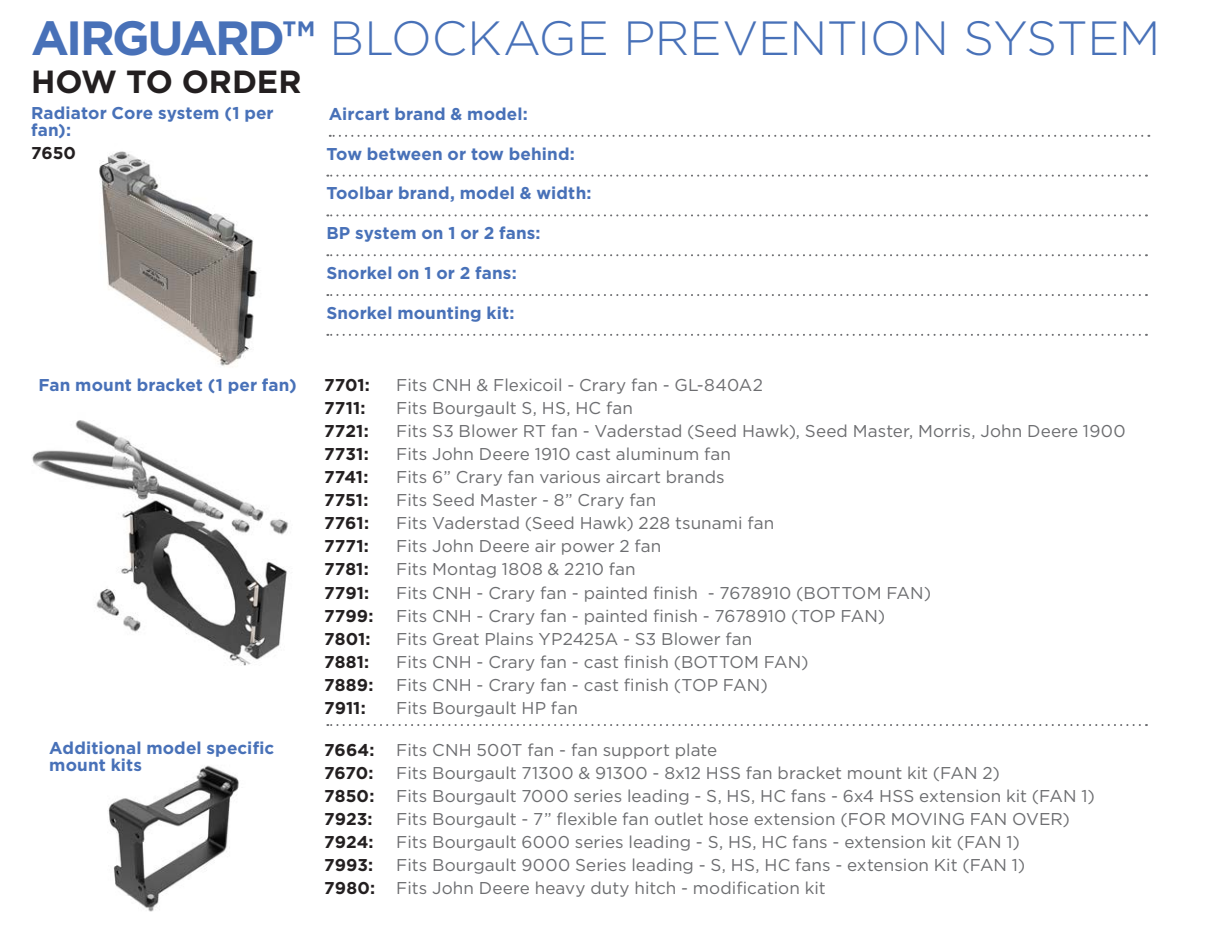
<style>
.page{position:relative;width:1224px;height:936px;background:#fff}
.page>*{position:absolute;margin:0;border:0;box-sizing:border-box;transform-origin:0 0}
.t1{font:300 48px "Gotham";letter-spacing:-.01em;color:#4871b8}
.t2{font:700 32px "Gotham";letter-spacing:-.005em;color:#231f20}
.t3{font:17.2px "Gotham";letter-spacing:.005em;color:#6c6d70}
.t4{font:700 17.2px/17.2px "Gotham";letter-spacing:.01em;color:#4871b8}
.t5{font:700 17.2px "Gotham";color:#231f20}
.s1{font-weight:700}
.s2{font-weight:700;color:#231f20}
</style>
<div class="page">
<img style="left:99px;top:151px;width:158px;height:215px">
<img style="left:32px;top:420px;width:257px;height:246px">
<img style="left:108px;top:765px;width:131px;height:147px">
<svg style="left:330px;top:135px;width:812px;height:2px"></svg>
<svg style="left:327px;top:175px;width:813px;height:2px"></svg>
<svg style="left:327px;top:214px;width:813px;height:2px"></svg>
<svg style="left:327px;top:254px;width:813px;height:2px"></svg>
<svg style="left:327px;top:294px;width:813px;height:2px"></svg>
<svg style="left:327px;top:334px;width:813px;height:2px"></svg>
<svg style="left:327px;top:724px;width:813px;height:2px"></svg>
<p class="t1" style="left:31px;top:8px;width:1131px"><span class="s1">AIRGUARD™</span> BLOCKAGE PREVENTION SYSTEM</p>
<p class="t2" style="left:31px;top:60px;width:272px">HOW TO ORDER</p>
<p class="t4" style="left:31px;top:104px;width:244px">Radiator Core system (1 per fan):</p>
<p class="t5" style="left:31px;top:141px;width:46px">7650</p>
<p class="t4" style="left:329px;top:105px;width:201px">Aircart brand &amp; model:</p>
<p class="t4" style="left:326px;top:145px;width:250px">Tow between or tow behind:</p>
<p class="t4" style="left:326px;top:185px;width:267px">Toolbar brand, model &amp; width:</p>
<p class="t4" style="left:326px;top:224px;width:216px">BP system on 1 or 2 fans:</p>
<p class="t4" style="left:326px;top:264px;width:192px">Snorkel on 1 or 2 fans:</p>
<p class="t4" style="left:326px;top:304px;width:190px">Snorkel mounting kit:</p>
<p class="t4" style="left:39px;top:377px;width:260px">Fan mount bracket (1 per fan)</p>
<p class="t5" style="left:324px;top:373px;width:47px">7701:</p>
<p class="t3" style="left:396px;top:374px;width:368px">Fits CNH &amp; Flexicoil - Crary fan - GL-840A2</p>
<p class="t5" style="left:324px;top:396px;width:43px">7711:</p>
<p class="t3" style="left:396px;top:397px;width:238px">Fits Bourgault S, HS, HC fan</p>
<p class="t5" style="left:324px;top:419px;width:46px">7721:</p>
<p class="t3" style="left:396px;top:420px;width:731px">Fits S3 Blower RT fan - Vaderstad (Seed Hawk), Seed Master, Morris, John Deere 1900</p>
<p class="t5" style="left:324px;top:442px;width:46px">7731:</p>
<p class="t3" style="left:396px;top:443px;width:336px">Fits John Deere 1910 cast aluminum fan</p>
<p class="t5" style="left:324px;top:466px;width:46px">7741:</p>
<p class="t3" style="left:396px;top:466px;width:330px">Fits 6” Crary fan various aircart brands</p>
<p class="t5" style="left:324px;top:489px;width:46px">7751:</p>
<p class="t3" style="left:396px;top:489px;width:262px">Fits Seed Master - 8” Crary fan</p>
<p class="t5" style="left:324px;top:512px;width:46px">7761:</p>
<p class="t3" style="left:396px;top:512px;width:380px">Fits Vaderstad (Seed Hawk) 228 tsunami fan</p>
<p class="t5" style="left:324px;top:535px;width:46px">7771:</p>
<p class="t3" style="left:396px;top:535px;width:267px">Fits John Deere air power 2 fan</p>
<p class="t5" style="left:324px;top:558px;width:46px">7781:</p>
<p class="t3" style="left:396px;top:558px;width:241px">Fits Montag 1808 &amp; 2210 fan</p>
<p class="t5" style="left:324px;top:581px;width:47px">7791:</p>
<p class="t3" style="left:396px;top:581px;width:536px">Fits CNH - Crary fan - painted finish - 7678910 (BOTTOM FAN)</p>
<p class="t5" style="left:324px;top:604px;width:51px">7799:</p>
<p class="t3" style="left:396px;top:605px;width:490px">Fits CNH - Crary fan - painted finish - 7678910 (TOP FAN)</p>
<p class="t5" style="left:324px;top:627px;width:48px">7801:</p>
<p class="t3" style="left:396px;top:628px;width:358px">Fits Great Plains YP2425A - S3 Blower fan</p>
<p class="t5" style="left:324px;top:650px;width:47px">7881:</p>
<p class="t3" style="left:396px;top:651px;width:414px">Fits CNH - Crary fan - cast finish (BOTTOM FAN)</p>
<p class="t5" style="left:324px;top:673px;width:51px">7889:</p>
<p class="t3" style="left:396px;top:674px;width:373px">Fits CNH - Crary fan - cast finish (TOP FAN)</p>
<p class="t5" style="left:324px;top:697px;width:43px">7911:</p>
<p class="t3" style="left:396px;top:697px;width:183px">Fits Bourgault HP fan</p>
<p class="t4" style="left:49px;top:739px;width:227px">Additional model specific mount kits</p>
<p class="t5" style="left:324px;top:738px;width:52px">7664:</p>
<p class="t3" style="left:396px;top:738px;width:323px">Fits CNH 500T fan - fan support plate</p>
<p class="t5" style="left:324px;top:761px;width:51px">7670:</p>
<p class="t3" style="left:396px;top:762px;width:605px">Fits Bourgault 71300 &amp; 91300 - 8x12 HSS fan bracket mount kit (FAN 2)</p>
<p class="t5" style="left:324px;top:784px;width:52px">7850:</p>
<p class="t3" style="left:396px;top:785px;width:700px">Fits Bourgault 7000 series leading - S, HS, HC fans - 6x4 HSS extension kit (FAN 1)</p>
<p class="t5" style="left:324px;top:807px;width:50px">7923:</p>
<p class="t3" style="left:396px;top:808px;width:675px">Fits Bourgault - 7” flexible fan outlet hose extension (FOR MOVING FAN OVER)</p>
<p class="t5" style="left:324px;top:830px;width:51px">7924:</p>
<p class="t3" style="left:396px;top:831px;width:625px">Fits Bourgault 6000 series leading - S, HS, HC fans - extension kit (FAN 1)</p>
<p class="t5" style="left:324px;top:854px;width:51px">7993:</p>
<p class="t3" style="left:396px;top:854px;width:631px">Fits Bourgault 9000 Series leading - S, HS, HC fans - extension Kit (FAN 1)</p>
<p class="t3" style="left:324px;top:877px;width:503px"><span class="s2">7980:</span> Fits John Deere heavy duty hitch - modification kit</p>
</div>
